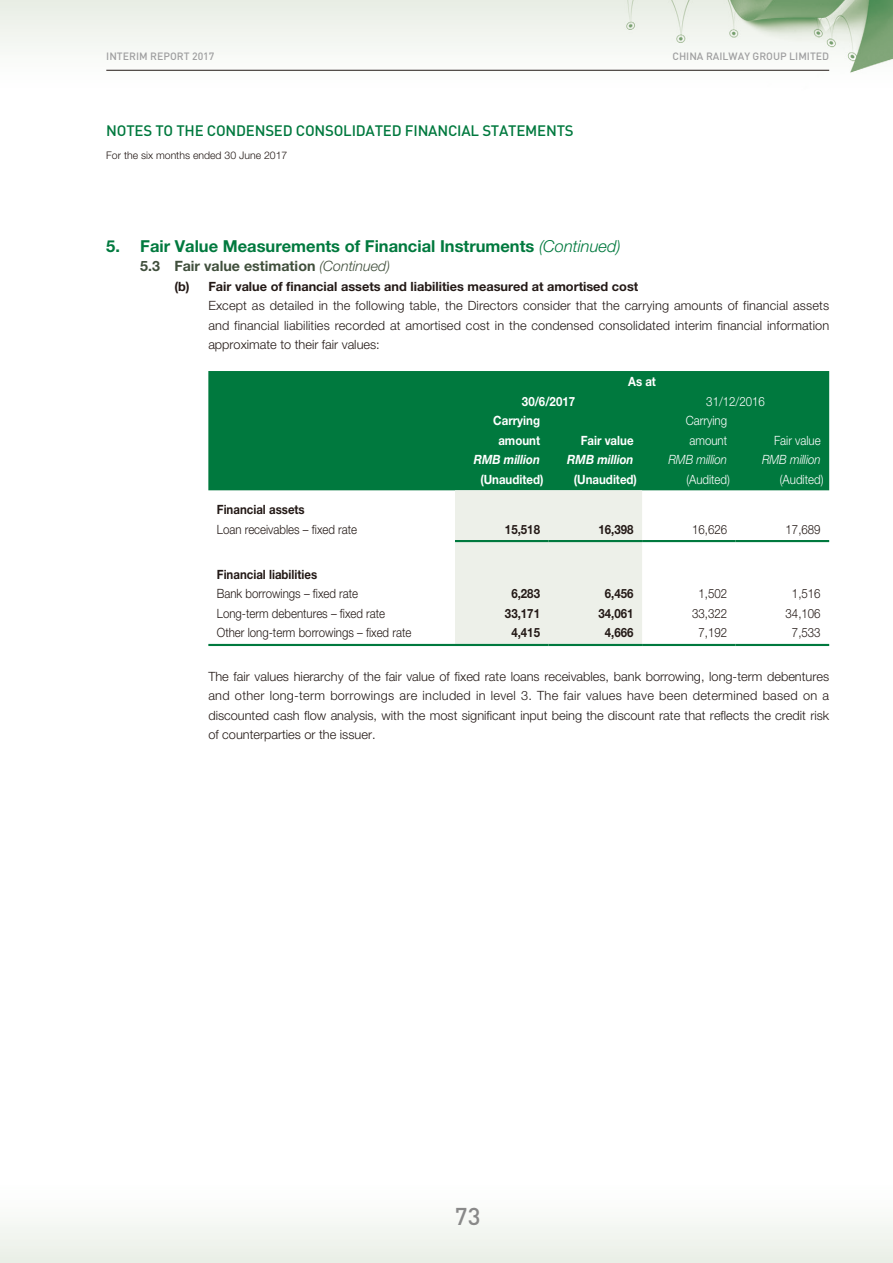
<style>
.page{position:relative;width:893px;height:1263px;background:#fff}
.page>*{position:absolute;margin:0;border:0;box-sizing:border-box;transform-origin:0 0}
.t1{font:500 24px "DIN";color:#898989}
.t2{font:700 16.5px "Helvetica Neue LT Std";color:#00793e}
.t3{font:500 15px "DIN";letter-spacing:-.015em;color:#00793e}
.t4{font:700 14.25px "Helvetica Neue LT Std";color:#404f3c}
.t5{font:300 12.75px/19.5px "Helvetica Neue LT Std";color:#231916}
.t6{font:300 12.75px/19.5px "Helvetica Neue LT Std";color:#231916;scale:.9 1}
.t7{font:700 12.75px/19.5px "Helvetica Neue LT Std";color:#fff;text-align:center;scale:.9 1}
.t8{font:300 12.75px/19.5px "Helvetica Neue LT Std";color:#fff;scale:.9 1}
.t9{font:700 12.75px "Helvetica Neue LT Std";color:#231916;scale:.9 1}
.t10{font:italic 700 12.75px "Helvetica Neue LT Std";color:#fff;scale:.9 1}
.t11{font:italic 300 12.75px "Helvetica Neue LT Std";color:#fff;scale:.9 1}
.t12{font:500 10.5px "DIN";color:#9f9fa0}
.t13{font:300 10.5px "Helvetica Neue LT Std";color:#231916}
.s1{font-weight:300;font-style:italic}
.s2{font-weight:700}
</style>
<div class="page">
<img style="left:0;top:0;width:893px;height:1263px">
<hr style="left:106px;top:70px;width:723px;height:1px;background:#231916">
<div style="left:208px;top:371px;width:621px;height:119px;background:#00793e"></div>
<div style="left:455px;top:490px;width:187px;height:154px;background:#edf0e9"></div>
<hr style="left:455px;top:540px;width:94px;height:2px;background:#00793e">
<hr style="left:549px;top:540px;width:93px;height:2px;background:#00793e">
<hr style="left:642px;top:540px;width:94px;height:2px;background:#00793e">
<hr style="left:736px;top:540px;width:93px;height:2px;background:#00793e">
<hr style="left:208px;top:644px;width:247px;height:2px;background:#00793e">
<hr style="left:455px;top:644px;width:94px;height:2px;background:#00793e">
<hr style="left:549px;top:644px;width:93px;height:2px;background:#00793e">
<hr style="left:642px;top:644px;width:94px;height:2px;background:#00793e">
<hr style="left:736px;top:644px;width:93px;height:2px;background:#00793e">
<p class="t12" style="left:106px;top:52px;width:110px">INTERIM REPORT 2017</p>
<p class="t12" style="left:672px;top:52px;width:158px">CHINA RAILWAY GROUP LIMITED</p>
<p class="t3" style="left:106px;top:125px;width:469px">NOTES TO THE CONDENSED CONSOLIDATED FINANCIAL STATEMENTS</p>
<p class="t13" style="left:106px;top:150px;width:183px">For the six months ended 30 June 2017</p>
<p class="t2" style="left:106px;top:240px;width:516px">5. Fair Value Measurements of Financial Instruments <span class="s1">(Continued)</span></p>
<p class="t4" style="left:140px;top:261px;width:251px">5.3 Fair value estimation <span class="s1">(Continued)</span></p>
<p class="t5" style="left:208px;top:277px;width:622px;text-indent:-34px"><span class="s2">(b) Fair value of financial assets and liabilities measured at amortised cost<br></span>Except as detailed in the following table, the Directors consider that the carrying amounts of financial assets and financial liabilities recorded at amortised cost in the condensed consolidated interim financial information approximate to their fair values:</p>
<p class="t7" style="left:628px;top:374px;width:32px">As at</p>
<p class="t7" style="left:522px;top:393px;width:61px">30/6/2017</p>
<p class="t8" style="left:706px;top:392px;width:67px">31/12/2016</p>
<p class="t7" style="left:493px;top:413px;width:53px">Carrying amount</p>
<p class="t8" style="left:686px;top:411px;width:47px">Carrying amount</p>
<p class="t7" style="left:581px;top:432px;width:60px">Fair value</p>
<p class="t8" style="left:774px;top:431px;width:53px">Fair value</p>
<p class="t6" style="left:217px;top:500px;width:157px"><span class="s2">Financial assets<br></span>Loan receivables – fixed rate</p>
<p class="t6" style="left:217px;top:565px;width:159px"><span class="s2">Financial liabilities<br></span>Bank borrowings – fixed rate</p>
<p class="t10" style="left:474px;top:455px;width:75px">RMB million</p>
<p class="t10" style="left:567px;top:455px;width:75px">RMB million</p>
<p class="t11" style="left:668px;top:455px;width:67px">RMB million</p>
<p class="t11" style="left:762px;top:455px;width:67px">RMB million</p>
<p class="t7" style="left:480px;top:471px;width:72px">(Unaudited)</p>
<p class="t7" style="left:574px;top:471px;width:72px">(Unaudited)</p>
<p class="t8" style="left:686px;top:470px;width:50px">(Audited)</p>
<p class="t8" style="left:780px;top:470px;width:50px">(Audited)</p>
<p class="t9" style="left:505px;top:524px;width:40px">15,518</p>
<p class="t9" style="left:598px;top:524px;width:40px">16,398</p>
<p class="t6" style="left:692px;top:519px;width:40px">16,626</p>
<p class="t6" style="left:786px;top:519px;width:40px">17,689</p>
<p class="t9" style="left:511px;top:589px;width:33px">6,283</p>
<p class="t9" style="left:605px;top:589px;width:33px">6,456</p>
<p class="t6" style="left:698px;top:584px;width:33px">1,502</p>
<p class="t6" style="left:792px;top:584px;width:33px">1,516</p>
<p class="t6" style="left:217px;top:604px;width:189px">Long-term debentures – fixed rate</p>
<p class="t9" style="left:505px;top:609px;width:40px">33,171</p>
<p class="t9" style="left:598px;top:609px;width:40px">34,061</p>
<p class="t6" style="left:692px;top:604px;width:40px">33,322</p>
<p class="t6" style="left:786px;top:604px;width:40px">34,106</p>
<p class="t6" style="left:217px;top:623px;width:218px">Other long-term borrowings – fixed rate</p>
<p class="t9" style="left:511px;top:628px;width:33px">4,415</p>
<p class="t9" style="left:605px;top:628px;width:33px">4,666</p>
<p class="t6" style="left:698px;top:623px;width:33px">7,192</p>
<p class="t6" style="left:792px;top:623px;width:33px">7,533</p>
<p class="t5" style="left:208px;top:666px;width:622px;text-align:justify">The fair values hierarchy of the fair value of fixed rate loans receivables, bank borrowing, long-term debentures and other long-term borrowings are included in level 3. The fair values have been determined based on a discounted cash flow analysis, with the most significant input being the discount rate that reflects the credit risk of counterparties or the issuer.</p>
<p class="t1" style="left:455px;top:1207px;width:27px">73</p>
</div>
